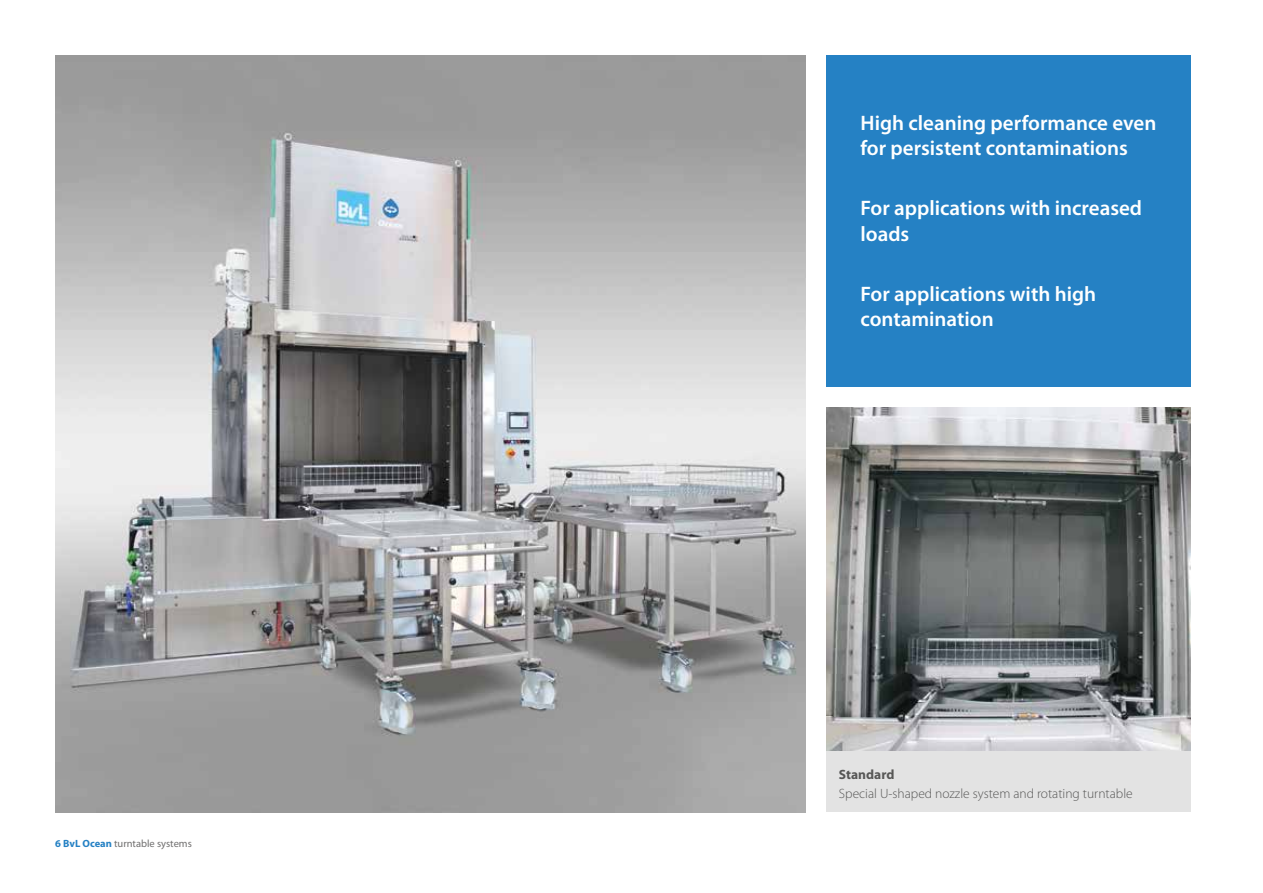
<style>
.page{position:relative;width:1263px;height:893px;background:#fff}
.page>*{position:absolute;margin:0;border:0;box-sizing:border-box;transform-origin:0 0}
.t1{font:600 21px/25.2px "Myriad Pro";color:#fff}
.t2{font:300 13.5px "Myriad Pro";color:#575756}
.t3{font:700 13.5px "Myriad Pro";color:#575756}
.t4{font:10.5px "Myriad Pro";color:#706f6f}
.s1{font-weight:700;color:#2581c4}
</style>
<div class="page">
<div style="left:826px;top:55px;width:364px;height:331px;background:#2581c4"></div>
<img style="left:55px;top:55px;width:750px;height:757px">
<img style="left:826px;top:408px;width:365px;height:343px">
<div style="left:826px;top:751px;width:365px;height:61px;background:#e3e3e3"></div>
<p class="t4" style="left:55px;top:837px;width:138px"><span class="s1">6 BvL Ocean</span> turntable systems</p>
<p class="t1" style="left:860px;top:110px;width:298px">High cleaning performance even for persistent contaminations</p>
<p class="t1" style="left:860px;top:195px;width:283px">For applications with increased loads</p>
<p class="t1" style="left:860px;top:280px;width:237px">For applications with high contamination</p>
<p class="t3" style="left:839px;top:765px;width:57px">Standard</p>
<p class="t2" style="left:839px;top:785px;width:295px">Special U-shaped nozzle system and rotating turntable</p>
</div>
